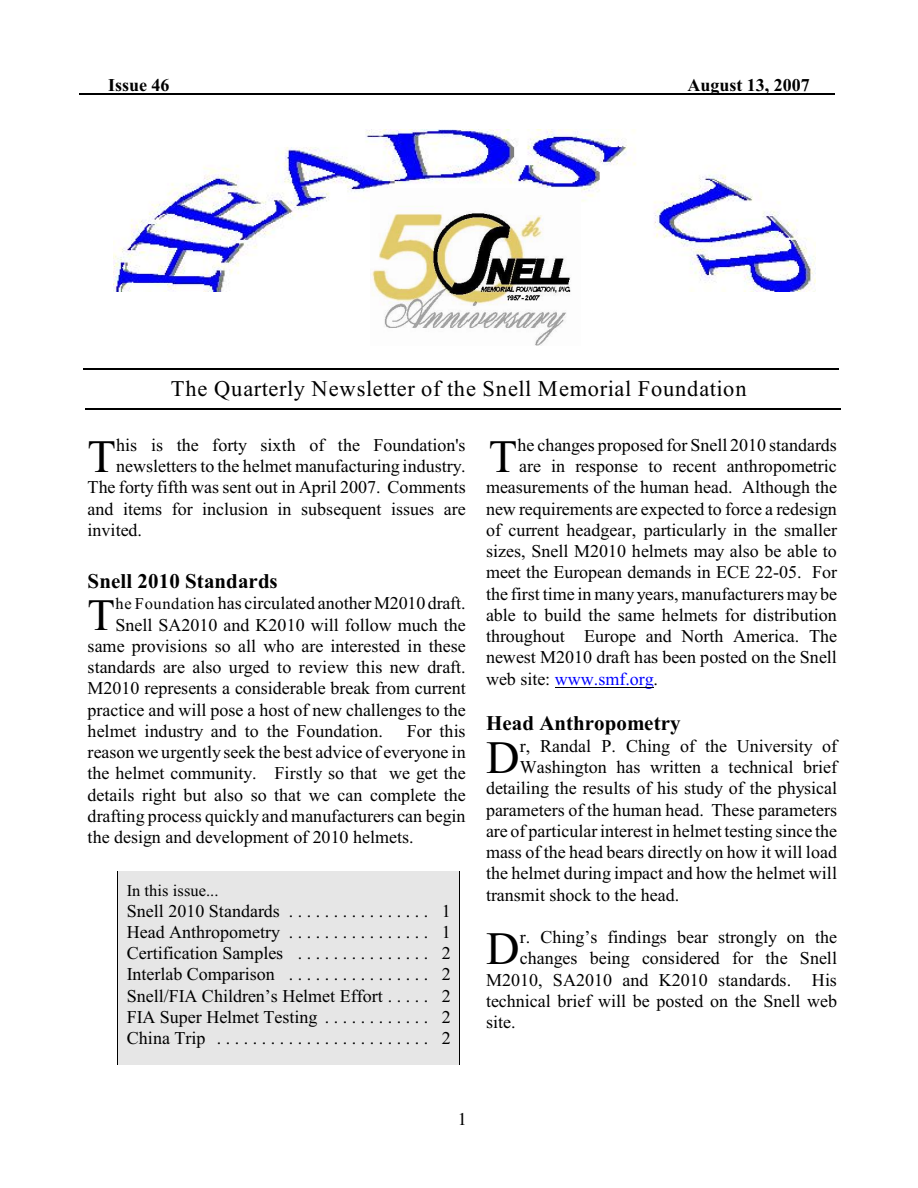
<style>
.page{position:relative;width:918px;height:1188px;background:#fff}
.page>*{position:absolute;margin:0;border:0;box-sizing:border-box;transform-origin:0 0}
.t1{font:46.5px "Times New Roman";color:#000}
.t2{font:44.85px "Times New Roman";color:#000}
.t3{font:22.35px "Times New Roman";letter-spacing:.03em;color:#000}
.t4{font:700 21px "Times New Roman";letter-spacing:.005em;color:#000}
.t5{font:18px/21.3px "Times New Roman";color:#000;text-align:justify}
.t6{font:700 18px "Times New Roman";color:#000}
.t7{font:18px "Times New Roman";color:#00f}
.t8{font:18px "Times";color:#000}
.t9{font:16.5px "Times New Roman";letter-spacing:.005em;color:#000}
.s1{font-size:16.5px}
.s2{color:#000}
</style>
<div class="page">
<hr style="left:79px;top:93px;width:756px;height:1px;background:#000">
<div style="left:118px;top:871px;width:342px;height:193px;background:#e6e6e6"></div>
<img style="left:114px;top:130px;width:702px;height:162px">
<img style="left:370px;top:189px;width:210px;height:157px">
<hr style="left:555px;top:687px;width:99px;height:1px;background:#000">
<hr style="left:83px;top:368px;width:756px;height:2px;background:#000">
<hr style="left:85px;top:408px;width:756px;height:1px;background:#000">
<p class="t6" style="left:108px;top:79px;width:63px">Issue 46</p>
<p class="t6" style="left:687px;top:79px;width:124px">August 13, 2007</p>
<p class="t3" style="left:171px;top:381px;width:577px">The Quarterly Newsletter of the Snell Memorial Foundation</p>
<h1 class="t1" style="left:88px;top:440px;width:30px">T</h1>
<p class="t5" style="left:116px;top:436px;width:351px">his is the forty sixth of the Foundation's</p>
<p class="t5" style="left:116px;top:457px;width:351px">newsletters to the helmet manufacturing industry.</p>
<p class="t5" style="left:88px;top:478px;width:380px">The forty fifth was sent out in April 2007. Comments</p>
<p class="t5" style="left:88px;top:500px;width:380px">and items for inclusion in subsequent issues are</p>
<p class="t5" style="left:88px;top:521px;width:56px">invited.</p>
<p class="t4" style="left:88px;top:574px;width:192px">Snell 2010 Standards</p>
<h2 class="t2" style="left:88px;top:599px;width:29px">T</h2>
<p class="t5" style="left:116px;top:595px;width:352px"><span class="s1">he Foundation</span> has circulated another M2010 draft.</p>
<p class="t5" style="left:116px;top:616px;width:352px">Snell SA2010 and K2010 will follow much the</p>
<p class="t5" style="left:88px;top:637px;width:380px">same provisions so all who are interested in these</p>
<p class="t5" style="left:88px;top:658px;width:379px">standards are also urged to review this new draft.</p>
<p class="t5" style="left:88px;top:679px;width:380px">M2010 represents a considerable break from current</p>
<p class="t5" style="left:88px;top:701px;width:380px">practice and will pose a host of new challenges to the</p>
<p class="t5" style="left:88px;top:722px;width:297px">helmet industry and to the Foundation.</p>
<p class="t5" style="left:88px;top:722px;width:380px;text-indent:319px">For this reason we urgently seek the best advice of everyone in the helmet community. Firstly so that we get the details right but also so that we can complete the drafting process quickly and manufacturers can begin the design and development of 2010 helmets.</p>
<p class="t9" style="left:127px;top:884px;width:93px">In this issue...</p>
<p class="t5" style="left:127px;top:902px;width:325px">Snell 2010 Standards ................ 1<br>Head Anthropometry ................ 1<br>Certification Samples . . . . . . . . . . . . . . . 2<br>Interlab Comparison . . . . . . . . . . . . . . . . 2<br>Snell/FIA Children’s Helmet Effort . . . . . 2<br>FIA Super Helmet Testing . . . . . . . . . . . . 2<br>China Trip ........................ 2</p>
<h1 class="t1" style="left:489px;top:440px;width:30px">T</h1>
<p class="t5" style="left:518px;top:436px;width:321px">he changes proposed for Snell 2010 standards</p>
<p class="t5" style="left:519px;top:457px;width:319px">are in response to recent anthropometric</p>
<p class="t5" style="left:486px;top:478px;width:353px">measurements of the human head. Although the</p>
<p class="t5" style="left:486px;top:500px;width:352px">new requirements are expected to force a redesign</p>
<p class="t5" style="left:486px;top:521px;width:353px">of current headgear, particularly in the smaller</p>
<p class="t5" style="left:486px;top:542px;width:352px">sizes, Snell M2010 helmets may also be able to</p>
<p class="t5" style="left:486px;top:563px;width:353px">meet the European demands in ECE 22-05. For</p>
<p class="t5" style="left:486px;top:585px;width:353px">the first time in many years, manufacturers may be</p>
<p class="t5" style="left:486px;top:606px;width:352px">able to build the same helmets for distribution</p>
<p class="t5" style="left:486px;top:627px;width:353px">throughout Europe and North America. The</p>
<p class="t5" style="left:486px;top:648px;width:352px">newest M2010 draft has been posted on the Snell</p>
<p class="t7" style="left:486px;top:672px;width:174px"><span class="s2">web site:</span> www.smf.org<span class="s2">.</span></p>
<p class="t4" style="left:486px;top:716px;width:196px">Head Anthropometry</p>
<h1 class="t1" style="left:486px;top:741px;width:35px">D</h1>
<p class="t5" style="left:520px;top:737px;width:319px">r, Randal P. Ching of the University of</p>
<p class="t5" style="left:520px;top:758px;width:319px">Washington has written a technical brief</p>
<p class="t5" style="left:486px;top:779px;width:353px">detailing the results of his study of the physical</p>
<p class="t5" style="left:486px;top:801px;width:353px">parameters of the human head. These parameters</p>
<p class="t5" style="left:486px;top:822px;width:353px">are of particular interest in helmet testing since the</p>
<p class="t5" style="left:486px;top:843px;width:353px">mass of the head bears directly on how it will load</p>
<p class="t5" style="left:486px;top:864px;width:353px">the helmet during impact and how the helmet will</p>
<p class="t5" style="left:486px;top:886px;width:195px">transmit shock to the head.</p>
<h1 class="t1" style="left:486px;top:932px;width:35px">D</h1>
<p class="t5" style="left:520px;top:928px;width:319px">r. Ching’s findings bear strongly on the</p>
<p class="t5" style="left:520px;top:949px;width:319px">changes being considered for the Snell</p>
<p class="t5" style="left:486px;top:971px;width:352px">M2010, SA2010 and K2010 standards. His</p>
<p class="t5" style="left:486px;top:992px;width:353px">technical brief will be posted on the Snell web</p>
<p class="t5" style="left:486px;top:1013px;width:31px">site.</p>
<p class="t8" style="left:458px;top:1112px;width:10px">1</p>
</div>
